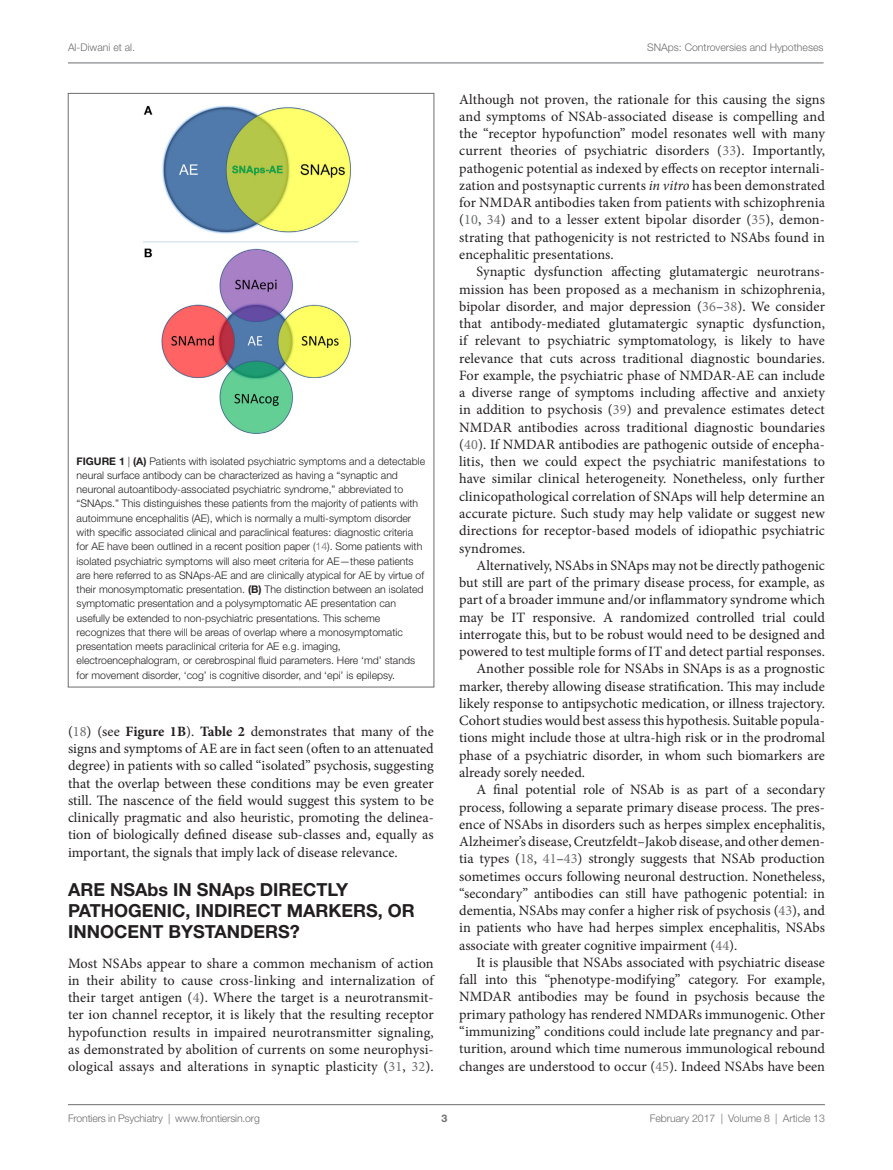
<style>
.page{position:relative;width:893px;height:1170px;background:#fff}
.page>*{position:absolute;margin:0;border:0;box-sizing:border-box;transform-origin:0 0}
.t1{font:700 18px "Helvetica Neue LT Std";color:#231f20}
.t2{font:14.25px/17.2px "Minion Pro";color:#231f20;text-align:justify}
.t3{font:300 10.5px/14.2px "Helvetica Neue LT Std";color:#231f20}
.t4{font:300 10.5px "Helvetica Neue LT Std";color:#6c6d70}
.t5{font:700 10.5px "Helvetica Neue LT Std";color:#6c6d70}
.s1{font-weight:700}
.s2{color:#6c6d70}
.s3{font-style:italic}
</style>
<div class="page">
<img style="left:143px;top:105px;width:216px;height:329px">
<hr style="left:68px;top:1104px;width:757px;height:1px;background:#6c6d70">
<hr style="left:68px;top:63px;width:755px;height:1px;background:#6c6d70">
<p class="t4" style="left:68px;top:41px;width:69px">Al-Diwani et al.</p>
<p class="t4" style="left:647px;top:41px;width:178px">SNAps: Controversies and Hypotheses</p>
<p class="t3" style="left:77px;top:453px;width:350px"><span class="s1">FIGURE 1</span> | <span class="s1">(A)</span> Patients with isolated psychiatric symptoms and a detectable neural surface antibody can be characterized as having a “synaptic and neuronal autoantibody-associated psychiatric syndrome,” abbreviated to “SNAps.” This distinguishes these patients from the majority of patients with autoimmune encephalitis (AE), which is normally a multi-symptom disorder with specific associated clinical and paraclinical features: diagnostic criteria for AE have been outlined in a recent position paper (<span class="s2">14</span>). Some patients with isolated psychiatric symptoms will also meet criteria for AE—these patients are here referred to as SNAps-AE and are clinically atypical for AE by virtue of their monosymptomatic presentation. <span class="s1">(B)</span> The distinction between an isolated symptomatic presentation and a polysymptomatic AE presentation can usefully be extended to non-psychiatric presentations. This scheme recognizes that there will be areas of overlap where a monosymptomatic presentation meets paraclinical criteria for AE e.g. imaging, electroencephalogram, or cerebrospinal fluid parameters. Here ‘md’ stands for movement disorder, ‘cog’ is cognitive disorder, and ‘epi’ is epilepsy.</p>
<p class="t2" style="left:68px;top:722px;width:367px">(<span class="s2">18</span>) (see <span class="s1">Figure 1B</span>). <span class="s1">Table 2</span> demonstrates that many of the signs and symptoms of AE are in fact seen (often to an attenuated degree) in patients with so called “isolated” psychosis, suggesting that the overlap between these conditions may be even greater still. The nascence of the field would suggest this system to be clinically pragmatic and also heuristic, promoting the delinea&shy;tion of biologically defined disease sub-classes and, equally as important, the signals that imply lack of disease relevance.</p>
<p class="t1" style="left:68px;top:878px;width:14px">ARE</p>
<p class="t1" style="left:110px;top:878px;width:14px">NSA</p>
<p class="t1" style="left:147px;top:878px;width:63px">BS IN SNA</p>
<p class="t1" style="left:234px;top:878px;width:38px">PS DIRE</p>
<p class="t1" style="left:303px;top:878px;width:47px">CTLY</p>
<p class="t1" style="left:68px;top:899px;width:59px">PATHOGENI</p>
<p class="t1" style="left:172px;top:899px;width:35px">C, INDIRE</p>
<p class="t1" style="left:257px;top:899px;width:97px">CT MAR KERS</p>
<p class="t1" style="left:378px;top:899px;width:24px">, OR</p>
<p class="t1" style="left:68px;top:920px;width:13px">INNO</p>
<p class="t1" style="left:114px;top:920px;width:26px">CENT</p>
<p class="t1" style="left:168px;top:920px;width:26px">BYSTANDERS</p>
<p class="t1" style="left:290px;top:920px;width:12px">?</p>
<p class="t2" style="left:68px;top:954px;width:367px">Most NSAbs appear to share a common mechanism of action in their ability to cause cross-linking and internalization of their target antigen (<span class="s2">4</span>). Where the target is a neurotransmit&shy;ter ion channel receptor, it is likely that the resulting receptor hypofunction results in impaired neurotransmitter signaling, as demonstrated by abolition of currents on some neurophysi&shy;ological assays and alterations in synaptic plasticity (<span class="s2">31</span>, <span class="s2">32</span>).</p>
<p class="t2" style="left:459px;top:90px;width:367px">Although not proven, the rationale for this causing the signs and symptoms of NSAb-associated disease is compelling and the “receptor hypofunction” model resonates well with many current theories of psychiatric disorders (<span class="s2">33</span>). Importantly, pathogenic potential as indexed by effects on receptor internali&shy;zation and postsynaptic currents <span class="s3">in vitro</span> has been demonstrated for NMDAR antibodies taken from patients with schizophrenia (<span class="s2">10</span>, <span class="s2">34</span>) and to a lesser extent bipolar disorder (<span class="s2">35</span>), demon&shy;strating that pathogenicity is not restricted to NSAbs found in encephalitic presentations.</p>
<p class="t2" style="left:459px;top:263px;width:367px;text-indent:17px">Synaptic dysfunction affecting glutamatergic neurotrans&shy;mission has been proposed as a mechanism in schizophrenia, bipolar disorder, and major depression (<span class="s2">36</span>–<span class="s2">38</span>). We consider that antibody-mediated glutamatergic synaptic dysfunction, if relevant to psychiatric symptomatology, is likely to have relevance that cuts across traditional diagnostic boundaries.<br>For example, the psychiatric phase of NMDAR-AE can include a diverse range of symptoms including affective and anxiety in addition to psychosis (<span class="s2">39</span>) and prevalence estimates detect NMDAR antibodies across traditional diagnostic boundaries (<span class="s2">40</span>). If NMDAR antibodies are pathogenic outside of encepha&shy;litis, then we could expect the psychiatric manifestations to have similar clinical heterogeneity. Nonetheless, only further clinicopathological correlation of SNAps will help determine an accurate picture. Such study may help validate or suggest new directions for receptor-based models of idiopathic psychiatric syndromes.</p>
<p class="t2" style="left:476px;top:556px;width:350px">Alternatively, NSAbs in SNAps may not be directly pathogenic</p>
<p class="t2" style="left:459px;top:574px;width:367px">but still are part of the primary disease process, for example, as</p>
<p class="t2" style="left:459px;top:591px;width:367px">part of a broader immune and/or inflammatory syndrome which</p>
<p class="t2" style="left:459px;top:608px;width:367px">may be IT responsive. A randomized controlled trial could</p>
<p class="t2" style="left:459px;top:625px;width:367px">interrogate this, but to be robust would need to be designed and</p>
<p class="t2" style="left:459px;top:643px;width:367px">powered to test multiple forms of IT and detect partial responses.</p>
<p class="t2" style="left:476px;top:660px;width:350px">Another possible role for NSAbs in SNAps is as a prognostic</p>
<p class="t2" style="left:459px;top:677px;width:367px">marker, thereby allowing disease stratification. This may include</p>
<p class="t2" style="left:459px;top:694px;width:367px">likely response to antipsychotic medication, or illness trajectory.</p>
<p class="t2" style="left:459px;top:712px;width:367px">Cohort studies would best assess this hypothesis. Suitable popula-</p>
<p class="t2" style="left:459px;top:729px;width:367px">tions might include those at ultra-high risk or in the prodromal</p>
<p class="t2" style="left:459px;top:746px;width:367px">phase of a psychiatric disorder, in whom such biomarkers are</p>
<p class="t2" style="left:459px;top:763px;width:127px">already sorely needed.</p>
<p class="t2" style="left:476px;top:781px;width:350px">A final potential role of NSAb is as part of a secondary</p>
<p class="t2" style="left:459px;top:798px;width:367px">process, following a separate primary disease process. The pres-</p>
<p class="t2" style="left:459px;top:815px;width:367px">ence of NSAbs in disorders such as herpes simplex encephalitis,</p>
<p class="t2" style="left:459px;top:832px;width:367px">Alzheimer’s disease, Creutzfeldt–Jakob disease, and other demen-</p>
<p class="t2" style="left:459px;top:850px;width:367px">tia types (<span class="s2">18</span>, <span class="s2">41</span>–<span class="s2">43</span>) strongly suggests that NSAb production</p>
<p class="t2" style="left:459px;top:867px;width:367px">sometimes occurs following neuronal destruction. Nonetheless,</p>
<p class="t2" style="left:459px;top:884px;width:367px">“secondary” antibodies can still have pathogenic potential: in</p>
<p class="t2" style="left:459px;top:901px;width:367px">dementia, NSAbs may confer a higher risk of psychosis (<span class="s2">43</span>), and</p>
<p class="t2" style="left:459px;top:919px;width:367px">in patients who have had herpes simplex encephalitis, NSAbs</p>
<p class="t2" style="left:459px;top:936px;width:280px">associate with greater cognitive impairment (<span class="s2">44</span>).</p>
<p class="t2" style="left:476px;top:953px;width:350px">It is plausible that NSAbs associated with psychiatric disease</p>
<p class="t2" style="left:459px;top:971px;width:367px">fall into this “phenotype-modifying” category. For example,</p>
<p class="t2" style="left:459px;top:988px;width:367px">NMDAR antibodies may be found in psychosis because the</p>
<p class="t2" style="left:459px;top:1005px;width:367px">primary pathology has rendered NMDARs immunogenic. Other</p>
<p class="t2" style="left:459px;top:1022px;width:367px">“immunizing” conditions could include late pregnancy and par-</p>
<p class="t2" style="left:459px;top:1040px;width:367px">turition, around which time numerous immunological rebound</p>
<p class="t2" style="left:459px;top:1057px;width:367px">changes are understood to occur (<span class="s2">45</span>). Indeed NSAbs have been</p>
<p class="t4" style="left:68px;top:1111px;width:193px">Frontiers in Psychiatry | www.frontiersin.org</p>
<p class="t4" style="left:650px;top:1111px;width:177px">February 2017 | Volume 8 | Article 13</p>
<p class="t5" style="left:441px;top:1111px;width:7px">3</p>
</div>
